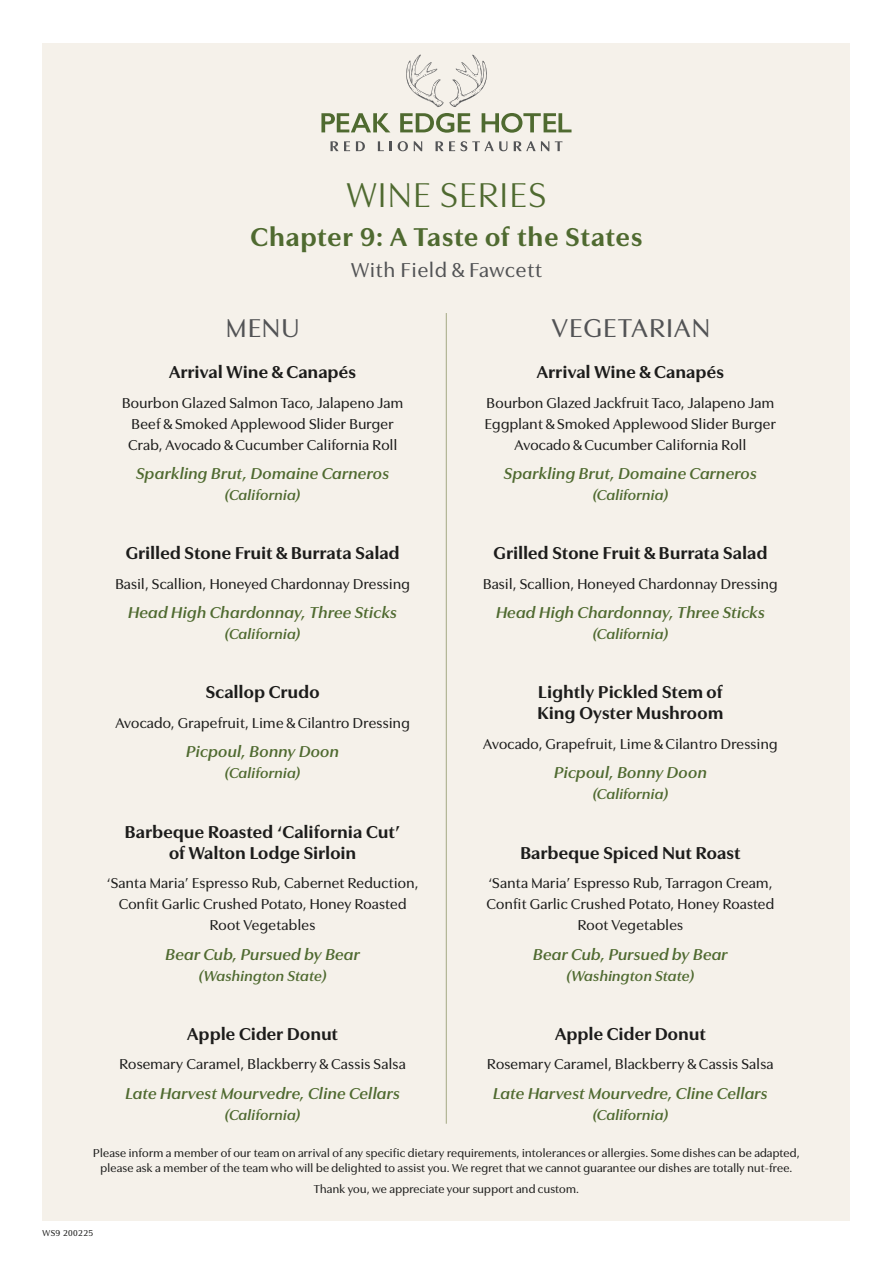
<style>
.page{position:relative;width:893px;height:1263px;background:#fff}
.page>*{position:absolute;margin:0;border:0;box-sizing:border-box;transform-origin:0 0}
.t1{font:36px "Utile Display";letter-spacing:.05em;color:#4f6a30}
.t2{font:700 27px "Utile Display";letter-spacing:.035em;color:#4f6a30}
.t3{font:500 27px "Utile Display";letter-spacing:.055em;color:#525355}
.t4{font:500 21px "Utile Display";letter-spacing:.05em;color:#525355}
.t5{font:700 18px/21px "Utile Display";letter-spacing:.025em;color:#1c1c1b;text-align:center}
.t6{font:italic 600 16.5px "Utile Display";letter-spacing:.025em;color:#4f6a30}
.t7{font:500 15px/21px "Utile Display";letter-spacing:.025em;color:#1c1c1b;text-align:center}
.t8{font:italic 600 15px "Utile Display";letter-spacing:.025em;color:#4f6a30}
.t9{font:500 12px/15px "Utile Display";letter-spacing:.025em;color:#1c1c1b;text-align:center}
.t10{font:500 9px "Utile Display";letter-spacing:.05em;color:#1c1c1b}
</style>
<div class="page">
<div style="left:43px;top:43px;width:807px;height:1177px;background:#f5f1ea"></div>
<svg style="left:321px;top:113px;width:69px;height:19px"></svg>
<svg style="left:400px;top:113px;width:70px;height:20px"></svg>
<svg style="left:482px;top:113px;width:89px;height:20px"></svg>
<svg style="left:330px;top:141px;width:20px;height:10px"></svg>
<svg style="left:356px;top:141px;width:9px;height:10px"></svg>
<svg style="left:378px;top:141px;width:6px;height:10px"></svg>
<svg style="left:390px;top:141px;width:2px;height:10px"></svg>
<svg style="left:398px;top:141px;width:10px;height:10px"></svg>
<svg style="left:414px;top:141px;width:8px;height:10px"></svg>
<svg style="left:436px;top:141px;width:19px;height:10px"></svg>
<svg style="left:461px;top:141px;width:46px;height:10px"></svg>
<svg style="left:514px;top:141px;width:35px;height:10px"></svg>
<svg style="left:555px;top:141px;width:7px;height:10px"></svg>
<svg style="left:406px;top:55px;width:81px;height:52px"></svg>
<hr style="left:446px;top:313px;width:1px;height:811px;background:#a3a883">
<h1 class="t1" style="left:347px;top:167px;width:201px">WINE SERIES</h1>
<h2 class="t2" style="left:251px;top:215px;width:393px">Chapter 9: A Taste of the States</h2>
<h3 class="t4" style="left:351px;top:254px;width:192px">With Field &amp; Fawcett</h3>
<h2 class="t3" style="left:226px;top:307px;width:75px">MENU</h2>
<h2 class="t3" style="left:552px;top:307px;width:159px">VEGETARIAN</h2>
<p class="t5" style="left:169px;top:360px;width:189px">Arrival Wine &amp; Canapés</p>
<p class="t7" style="left:122px;top:391px;width:283px">Bourbon Glazed Salmon Taco, Jalapeno Jam<br>Beef &amp; Smoked Applewood Slider Burger<br>Crab, Avocado &amp; Cucumber California Roll</p>
<p class="t6" style="left:136px;top:461px;width:254px">Sparkling Brut, Domaine Carneros</p>
<p class="t8" style="left:225px;top:484px;width:77px">(California)</p>
<p class="t5" style="left:537px;top:360px;width:189px">Arrival Wine &amp; Canapés</p>
<p class="t7" style="left:485px;top:391px;width:292px">Bourbon Glazed Jackfruit Taco, Jalapeno Jam<br>Eggplant &amp; Smoked Applewood Slider Burger<br>Avocado &amp; Cucumber California Roll</p>
<p class="t6" style="left:504px;top:461px;width:254px">Sparkling Brut, Domaine Carneros</p>
<p class="t8" style="left:593px;top:484px;width:77px">(California)</p>
<p class="t5" style="left:126px;top:541px;width:275px">Grilled Stone Fruit &amp; Burrata Salad</p>
<p class="t7" style="left:115px;top:572px;width:296px">Basil, Scallion, Honeyed Chardonnay Dressing</p>
<p class="t6" style="left:128px;top:600px;width:270px">Head High Chardonnay, Three Sticks</p>
<p class="t8" style="left:225px;top:623px;width:77px">(California)</p>
<p class="t5" style="left:206px;top:680px;width:115px">Scallop Crudo</p>
<p class="t7" style="left:115px;top:711px;width:296px">Avocado, Grapefruit, Lime &amp; Cilantro Dressing</p>
<p class="t6" style="left:186px;top:739px;width:154px">Picpoul, Bonny Doon</p>
<p class="t8" style="left:225px;top:762px;width:77px">(California)</p>
<p class="t5" style="left:125px;top:819px;width:277px">Barbeque Roasted ‘California Cut’ of Walton Lodge Sirloin</p>
<p class="t7" style="left:107px;top:871px;width:313px">‘Santa Maria’ Espresso Rub, Cabernet Reduction,<br>Confit Garlic Crushed Potato, Honey Roasted<br>Root Vegetables</p>
<p class="t6" style="left:166px;top:941px;width:196px">Bear Cub, Pursued by Bear</p>
<p class="t8" style="left:199px;top:964px;width:129px">(Washington State)</p>
<p class="t5" style="left:187px;top:1021px;width:152px">Apple Cider Donut</p>
<p class="t7" style="left:119px;top:1052px;width:288px">Rosemary Caramel, Blackberry &amp; Cassis Salsa</p>
<p class="t6" style="left:125px;top:1080px;width:276px">Late Harvest Mourvedre, Cline Cellars</p>
<p class="t8" style="left:225px;top:1103px;width:77px">(California)</p>
<p class="t5" style="left:493px;top:541px;width:275px">Grilled Stone Fruit &amp; Burrata Salad</p>
<p class="t7" style="left:483px;top:572px;width:296px">Basil, Scallion, Honeyed Chardonnay Dressing</p>
<p class="t6" style="left:496px;top:600px;width:270px">Head High Chardonnay, Three Sticks</p>
<p class="t8" style="left:593px;top:623px;width:77px">(California)</p>
<p class="t5" style="left:538px;top:680px;width:187px;text-align:left">Lightly Pickled Stem of<br>King Oyster Mushroom</p>
<p class="t7" style="left:483px;top:732px;width:296px">Avocado, Grapefruit, Lime &amp; Cilantro Dressing</p>
<p class="t6" style="left:554px;top:760px;width:154px">Picpoul, Bonny Doon</p>
<p class="t8" style="left:593px;top:783px;width:77px">(California)</p>
<p class="t5" style="left:520px;top:840px;width:222px">Barbeque Spiced Nut Roast</p>
<p class="t7" style="left:487px;top:871px;width:289px">‘Santa Maria’ Espresso Rub, Tarragon Cream,<br>Confit Garlic Crushed Potato, Honey Roasted<br>Root Vegetables</p>
<p class="t6" style="left:533px;top:941px;width:196px">Bear Cub, Pursued by Bear</p>
<p class="t8" style="left:567px;top:964px;width:129px">(Washington State)</p>
<p class="t5" style="left:555px;top:1021px;width:152px">Apple Cider Donut</p>
<p class="t7" style="left:487px;top:1052px;width:288px">Rosemary Caramel, Blackberry &amp; Cassis Salsa</p>
<p class="t6" style="left:493px;top:1080px;width:276px">Late Harvest Mourvedre, Cline Cellars</p>
<p class="t8" style="left:593px;top:1103px;width:77px">(California)</p>
<p class="t9" style="left:93px;top:1145px;width:708px">Please inform a member of our team on arrival of any specific dietary requirements, intolerances or allergies. Some dishes can be adapted, please ask a member of the team who will be delighted to assist you. We regret that we cannot guarantee our dishes are totally nut-free.</p>
<p class="t9" style="left:314px;top:1181px;width:267px">Thank you, we appreciate your support and custom.</p>
<p class="t10" style="left:43px;top:1226px;width:52px">WS9 200225</p>
</div>
